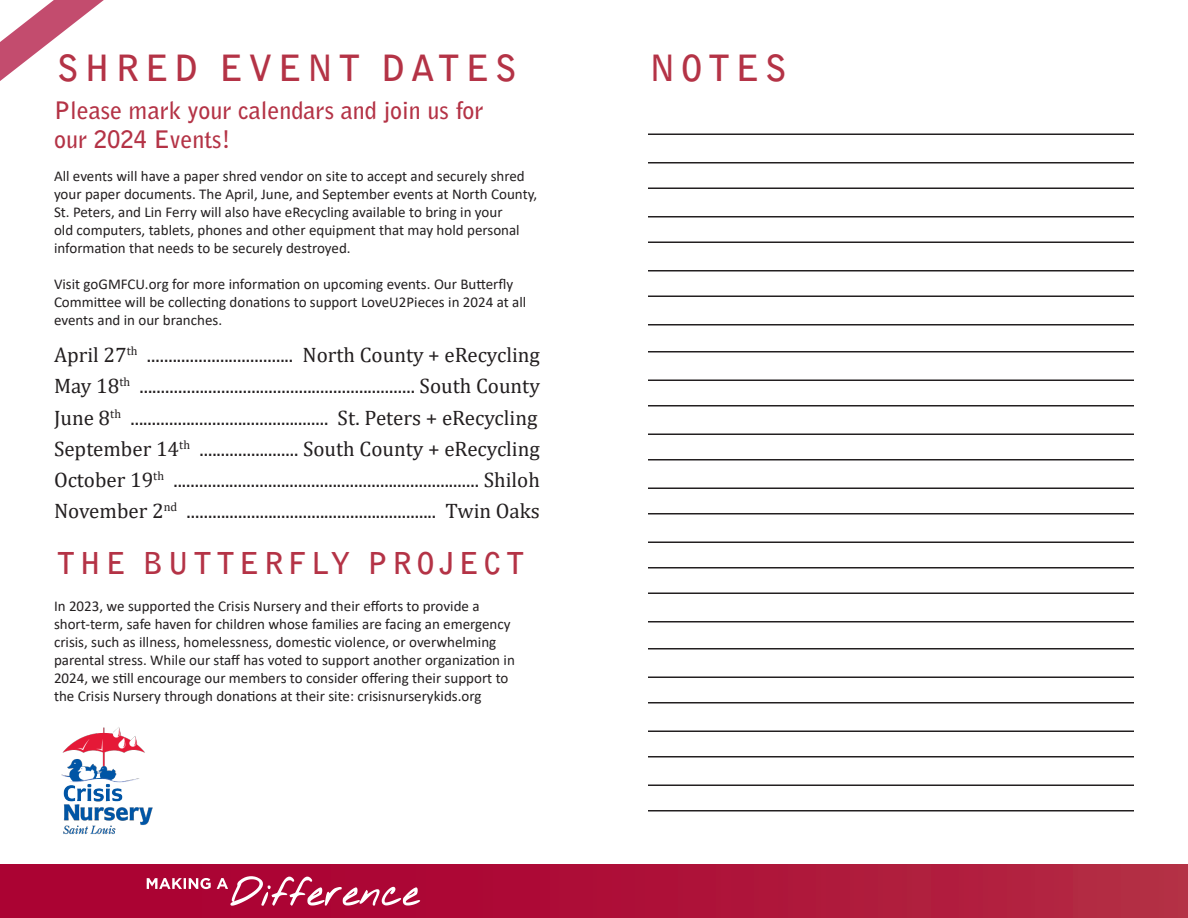
<style>
.page{position:relative;width:1188px;height:918px;background:#fff}
.page>*{position:absolute;margin:0;border:0;box-sizing:border-box;transform-origin:0 0}
.t1{font:700 36px "Bell Gothic Std";letter-spacing:.15em;color:#b43346}
.t2{font:700 30px "Bell Gothic Std";letter-spacing:.15em;color:#b43346}
.t3{font:700 24px "Bell Gothic Std";color:#b43346}
.t4{font:21px/31.2px "Cambria";color:#231f20;text-align:justify}
.t5{font:15px/18px "Calibri";color:#231f20}
</style>
<div class="page">
<div style="left:0;top:864px;width:1188px;height:54px;background:linear-gradient(to right,#aa0030,#b22842)"></div>
<svg style="left:147px;top:876px;width:273px;height:30px;background:#bd395f"></svg>
<svg style="left:0;top:0;width:104px;height:81px"></svg>
<hr style="left:648px;top:134px;width:486px;height:1px;background:#231f20">
<hr style="left:648px;top:351px;width:486px;height:1px;background:#231f20">
<hr style="left:648px;top:648px;width:486px;height:2px;background:#231f20">
<hr style="left:648px;top:242px;width:486px;height:1px;background:#231f20">
<hr style="left:648px;top:459px;width:486px;height:1px;background:#231f20">
<hr style="left:648px;top:756px;width:486px;height:2px;background:#231f20">
<hr style="left:648px;top:188px;width:486px;height:1px;background:#231f20">
<hr style="left:648px;top:405px;width:486px;height:1px;background:#231f20">
<hr style="left:648px;top:702px;width:486px;height:2px;background:#231f20">
<hr style="left:648px;top:296px;width:486px;height:1px;background:#231f20">
<hr style="left:648px;top:592px;width:486px;height:2px;background:#231f20">
<hr style="left:648px;top:513px;width:486px;height:1px;background:#231f20">
<hr style="left:648px;top:810px;width:486px;height:2px;background:#231f20">
<hr style="left:648px;top:162px;width:486px;height:2px;background:#231f20">
<hr style="left:648px;top:380px;width:486px;height:1px;background:#231f20">
<hr style="left:648px;top:676px;width:486px;height:2px;background:#231f20">
<hr style="left:648px;top:270px;width:486px;height:2px;background:#231f20">
<hr style="left:648px;top:567px;width:486px;height:1px;background:#231f20">
<hr style="left:648px;top:488px;width:486px;height:1px;background:#231f20">
<hr style="left:648px;top:784px;width:486px;height:2px;background:#231f20">
<hr style="left:648px;top:216px;width:486px;height:2px;background:#231f20">
<hr style="left:648px;top:434px;width:486px;height:1px;background:#231f20">
<hr style="left:648px;top:730px;width:486px;height:2px;background:#231f20">
<hr style="left:648px;top:324px;width:486px;height:2px;background:#231f20">
<hr style="left:648px;top:621px;width:486px;height:1px;background:#231f20">
<hr style="left:648px;top:542px;width:486px;height:1px;background:#231f20">
<img style="left:61px;top:727px;width:92px;height:108px">
<p class="t1" style="left:57px;top:46px;width:462px">SHRED EVENT DATES</p>
<p class="t3" style="left:54px;top:96px;width:431px">Please mark your calendars and join us for</p>
<p class="t3" style="left:54px;top:125px;width:178px">our 2024 Events!</p>
<p class="t5" style="left:54px;top:166px;width:485px">All events will have a paper shred vendor on site to accept and securely shred your paper documents. The April, June, and September events at North County, St. Peters, and Lin Ferry will also have eRecycling available to bring in your<br>old computers, tablets, phones and other equipment that may hold personal information that needs to be securely destroyed.</p>
<p class="t5" style="left:54px;top:274px;width:474px">Visit goGMFCU.org for more information on upcoming events. Our Butterfly<br>Committee will be collecting donations to support LoveU2Pieces in 2024 at all events and in our branches.</p>
<p class="t4" style="left:54px;top:339px;width:487px">April 27<sup>th</sup> .................................. North County + eRecycling</p>
<p class="t4" style="left:54px;top:371px;width:488px">May 18<sup>th</sup> ................................................................ South County June 8<sup>th</sup> .............................................. St. Peters + eRecycling September 14<sup>th</sup> ....................... South County + eRecycling</p>
<p class="t4" style="left:54px;top:464px;width:487px">October 19<sup>th</sup> ....................................................................... Shiloh<br>November 2<sup>nd</sup> .......................................................... Twin Oaks</p>
<p class="t2" style="left:57px;top:545px;width:469px">THE BUTTERFLY PROJECT</p>
<p class="t5" style="left:54px;top:596px;width:462px">In 2023, we supported the Crisis Nursery and their efforts to provide a short-term, safe haven for children whose families are facing an emergency crisis, such as illness, homelessness, domestic violence, or overwhelming parental stress. While our staff has voted to support another organization in 2024, we still encourage our members to consider offering their support to the Crisis Nursery through donations at their site: crisisnurserykids.org</p>
<p class="t1" style="left:649px;top:46px;width:139px">NOTES</p>
</div>
